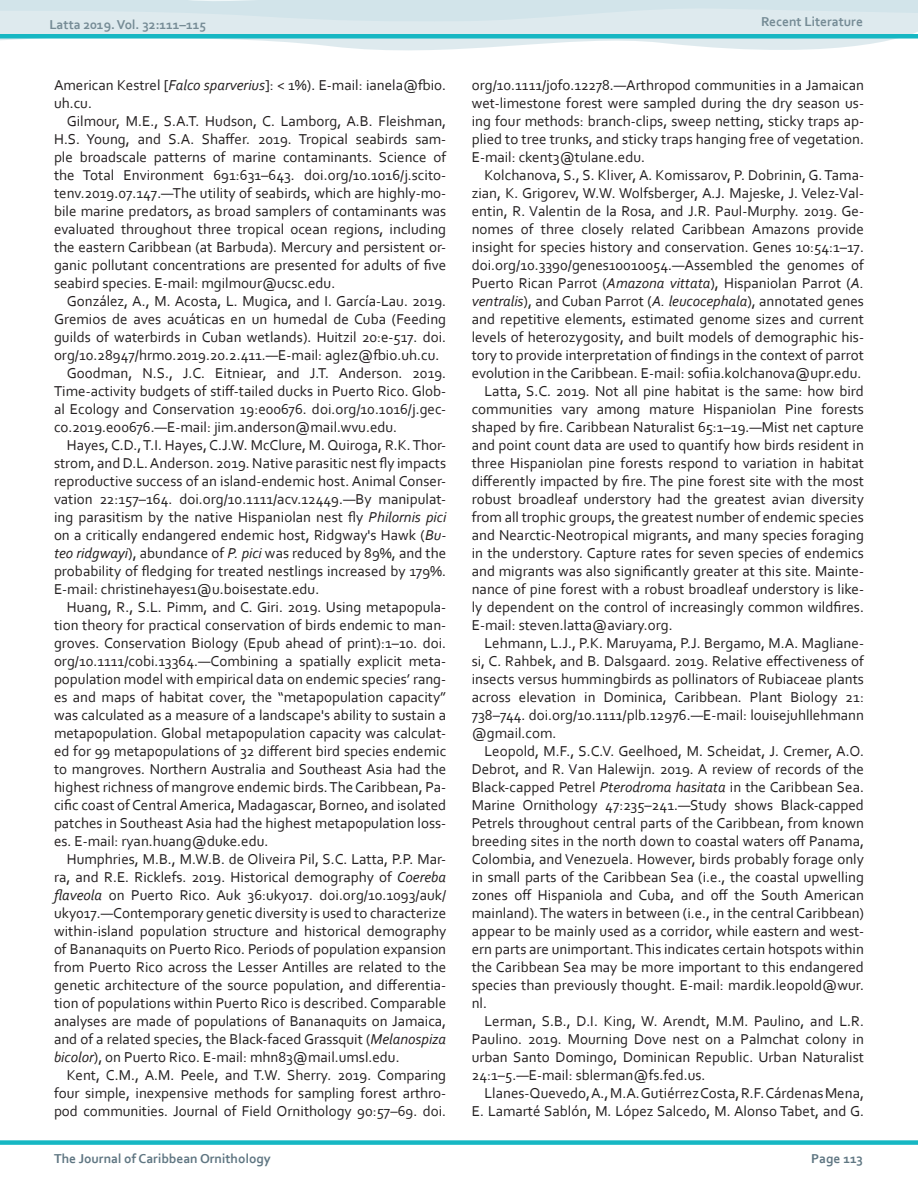
<style>
.page{position:relative;width:918px;height:1188px;background:#fff}
.page>*{position:absolute;margin:0;border:0;box-sizing:border-box;transform-origin:0 0}
.main_body_text{font:15px/18px "Corbel";color:#231f20;text-align:justify}
.t1{font:700 13.5px "Corbel";color:#758b95}
.t2{font:700 13.5px "Corbel";color:#5f7682}
.s1{font-style:italic}
</style>
<div class="page">
<svg style="left:0;top:0;width:918px;height:51px;fill:#deeaee"></svg>
<div style="left:0;top:1140px;width:918px;height:5px;background:#16b7c3"></div>
<div style="left:0;top:34px;width:918px;height:5px;background:#16b7c3"></div>
<p class="t1" style="left:49px;top:16px;width:158px">Latta 2019. Vol. 32:111–115</p>
<p class="t1" style="left:761px;top:13px;width:103px">Recent Literature</p>
<p class="main_body_text" style="left:54px;top:76px;width:394px">American Kestrel [<span class="s1">Falco sparverius</span>]: &lt; 1%). E-mail: ianela@fbio. uh.cu.</p>
<p class="main_body_text" style="left:54px;top:112px;width:394px;text-indent:13px">Gilmour, M.E., S.A.T. Hudson, C. Lamborg, A.B. Fleishman, H.S. Young, and S.A. Shaffer. 2019. Tropical seabirds sam&shy;ple broadscale patterns of marine contaminants. Science of the Total Environment 691:631–643. doi.org/10.1016/j.scito&shy;tenv.2019.07.147.—The utility of seabirds, which are highly-mo&shy;bile marine predators, as broad samplers of contaminants was evaluated throughout three tropical ocean regions, including the eastern Caribbean (at Barbuda). Mercury and persistent or&shy;ganic pollutant concentrations are presented for adults of five seabird species. E-mail: mgilmour@ucsc.edu.</p>
<p class="main_body_text" style="left:54px;top:292px;width:394px;text-indent:13px">González, A., M. Acosta, L. Mugica, and I. García-Lau. 2019.<br>Gremios de aves acuáticas en un humedal de Cuba (Feeding guilds of waterbirds in Cuban wetlands). Huitzil 20:e-517. doi. org/10.28947/hrmo.2019.20.2.411.—E-mail: aglez@fbio.uh.cu.</p>
<p class="main_body_text" style="left:54px;top:364px;width:394px;text-indent:13px">Goodman, N.S., J.C. Eitniear, and J.T. Anderson. 2019.<br>Time-activity budgets of stiff-tailed ducks in Puerto Rico. Glob&shy;al Ecology and Conservation 19:e00676. doi.org/10.1016/j.gec&shy;co.2019.e00676.—E-mail: jim.anderson@mail.wvu.edu.</p>
<p class="main_body_text" style="left:54px;top:436px;width:394px;text-indent:13px">Hayes, C.D., T.I. Hayes, C.J.W. McClure, M. Quiroga, R.K. Thor&shy;strom, and D.L. Anderson. 2019. Native parasitic nest fly impacts reproductive success of an island‐endemic host. Animal Conser&shy;vation 22:157–164. doi.org/10.1111/acv.12449.—By manipulat&shy;ing parasitism by the native Hispaniolan nest fly <span class="s1">Philornis pici </span>on a critically endangered endemic host, Ridgway's Hawk (<span class="s1">Bu&shy;teo ridgwayi</span>), abundance of <span class="s1">P. pici</span> was reduced by 89%, and the probability of fledging for treated nestlings increased by 179%.<br>E-mail: christinehayes1@u.boisestate.edu.</p>
<p class="main_body_text" style="left:54px;top:598px;width:394px;text-indent:13px">Huang, R., S.L. Pimm, and C. Giri. 2019. Using metapopula&shy;tion theory for practical conservation of birds endemic to man&shy;groves. Conservation Biology (Epub ahead of print):1–10. doi. org/10.1111/cobi.13364.—Combining a spatially explicit meta&shy;population model with empirical data on endemic species’ rang&shy;es and maps of habitat cover, the “metapopulation capacity” was calculated as a measure of a landscape's ability to sustain a metapopulation. Global metapopulation capacity was calculat&shy;ed for 99 metapopulations of 32 different bird species endemic to mangroves. Northern Australia and Southeast Asia had the highest richness of mangrove endemic birds. The Caribbean, Pa&shy;cific coast of Central America, Madagascar, Borneo, and isolated patches in Southeast Asia had the highest metapopulation loss&shy;es. E-mail: ryan.huang@duke.edu.</p>
<p class="main_body_text" style="left:54px;top:850px;width:394px;text-indent:13px">Humphries, M.B., M.W.B. de Oliveira Pil, S.C. Latta, P.P. Mar&shy;ra, and R.E. Ricklefs. 2019. Historical demography of <span class="s1">Coereba flaveola</span> on Puerto Rico. Auk 36:uky017. doi.org/10.1093/auk/ uky017.—Contemporary genetic diversity is used to characterize within-island population structure and historical demography of Bananaquits on Puerto Rico. Periods of population expansion from Puerto Rico across the Lesser Antilles are related to the genetic architecture of the source population, and differentia&shy;tion of populations within Puerto Rico is described. Comparable analyses are made of populations of Bananaquits on Jamaica, and of a related species, the Black-faced Grassquit (<span class="s1">Melanospiza bicolor</span>), on Puerto Rico. E-mail: mhn83@mail.umsl.edu.</p>
<p class="main_body_text" style="left:54px;top:1066px;width:394px;text-indent:13px">Kent, C.M., A.M. Peele, and T.W. Sherry. 2019. Comparing four simple, inexpensive methods for sampling forest arthro&shy;pod communities. Journal of Field Ornithology 90:57–69. doi.</p>
<p class="main_body_text" style="left:472px;top:76px;width:394px">org/10.1111/jofo.12278.—Arthropod communities in a Jamaican wet-limestone forest were sampled during the dry season us&shy;ing four methods: branch-clips, sweep netting, sticky traps ap&shy;plied to tree trunks, and sticky traps hanging free of vegetation.<br>E-mail: ckent3@tulane.edu.</p>
<p class="main_body_text" style="left:472px;top:166px;width:394px;text-indent:13px">Kolchanova, S., S. Kliver, A. Komissarov, P. Dobrinin, G. Tama&shy;zian, K. Grigorev, W.W. Wolfsberger, A.J. Majeske, J. Velez-Val&shy;entin, R. Valentin de la Rosa, and J.R. Paul-Murphy. 2019. Ge&shy;nomes of three closely related Caribbean Amazons provide insight for species history and conservation. Genes 10:54:1–17. doi.org/10.3390/genes10010054.—Assembled the genomes of Puerto Rican Parrot (<span class="s1">Amazona vittata</span>), Hispaniolan Parrot (<span class="s1">A. ventralis</span>), and Cuban Parrot (<span class="s1">A. leucocephala</span>), annotated genes and repetitive elements, estimated genome sizes and current levels of heterozygosity, and built models of demographic his&shy;tory to provide interpretation of findings in the context of parrot evolution in the Caribbean. E-mail: sofiia.kolchanova@upr.edu.</p>
<p class="main_body_text" style="left:472px;top:382px;width:394px;text-indent:13px">Latta, S.C. 2019. Not all pine habitat is the same: how bird communities vary among mature Hispaniolan Pine forests shaped by fire. Caribbean Naturalist 65:1–19.—Mist net capture and point count data are used to quantify how birds resident in three Hispaniolan pine forests respond to variation in habitat differently impacted by fire. The pine forest site with the most robust broadleaf understory had the greatest avian diversity from all trophic groups, the greatest number of endemic species and Nearctic-Neotropical migrants, and many species foraging in the understory. Capture rates for seven species of endemics and migrants was also significantly greater at this site. Mainte&shy;nance of pine forest with a robust broadleaf understory is like&shy;ly dependent on the control of increasingly common wildfires.<br>E-mail: steven.latta@aviary.org.</p>
<p class="main_body_text" style="left:472px;top:634px;width:394px;text-indent:13px">Lehmann, L.J., P.K. Maruyama, P.J. Bergamo, M.A. Magliane&shy;si, C. Rahbek, and B. Dalsgaard. 2019. Relative effectiveness of insects versus hummingbirds as pollinators of Rubiaceae plants across elevation in Dominica, Caribbean. Plant Biology 21:<br>738–744. doi.org/10.1111/plb.12976.—E-mail: louisejuhllehmann @gmail.com.</p>
<p class="main_body_text" style="left:472px;top:742px;width:394px;text-indent:13px">Leopold, M.F., S.C.V. Geelhoed, M. Scheidat, J. Cremer, A.O.<br>Debrot, and R. Van Halewijn. 2019. A review of records of the Black-capped Petrel <span class="s1">Pterodroma hasitata</span> in the Caribbean Sea.<br>Marine Ornithology 47:235–241.—Study shows Black-capped Petrels throughout central parts of the Caribbean, from known breeding sites in the north down to coastal waters off Panama, Colombia, and Venezuela. However, birds probably forage only in small parts of the Caribbean Sea (i.e., the coastal upwelling zones off Hispaniola and Cuba, and off the South American mainland). The waters in between (i.e., in the central Caribbean) appear to be mainly used as a corridor, while eastern and west&shy;ern parts are unimportant. This indicates certain hotspots within the Caribbean Sea may be more important to this endangered species than previously thought. E-mail: mardik.leopold@wur. nl.</p>
<p class="main_body_text" style="left:472px;top:1012px;width:394px;text-indent:13px">Lerman, S.B., D.I. King, W. Arendt, M.M. Paulino, and L.R.<br>Paulino. 2019. Mourning Dove nest on a Palmchat colony in urban Santo Domingo, Dominican Republic. Urban Naturalist 24:1–5.—E-mail: sblerman@fs.fed.us.</p>
<p class="main_body_text" style="left:472px;top:1084px;width:394px;text-align:right">Llanes-Quevedo, A., M.A. Gutiérrez Costa, R.F. Cárdenas Mena,<br>E. Lamarté Sablón, M. López Salcedo, M. Alonso Tabet, and G.</p>
<p class="t2" style="left:54px;top:1150px;width:218px">The Journal of Caribbean Ornithology</p>
<p class="t2" style="left:811px;top:1150px;width:53px">Page 113</p>
</div>
